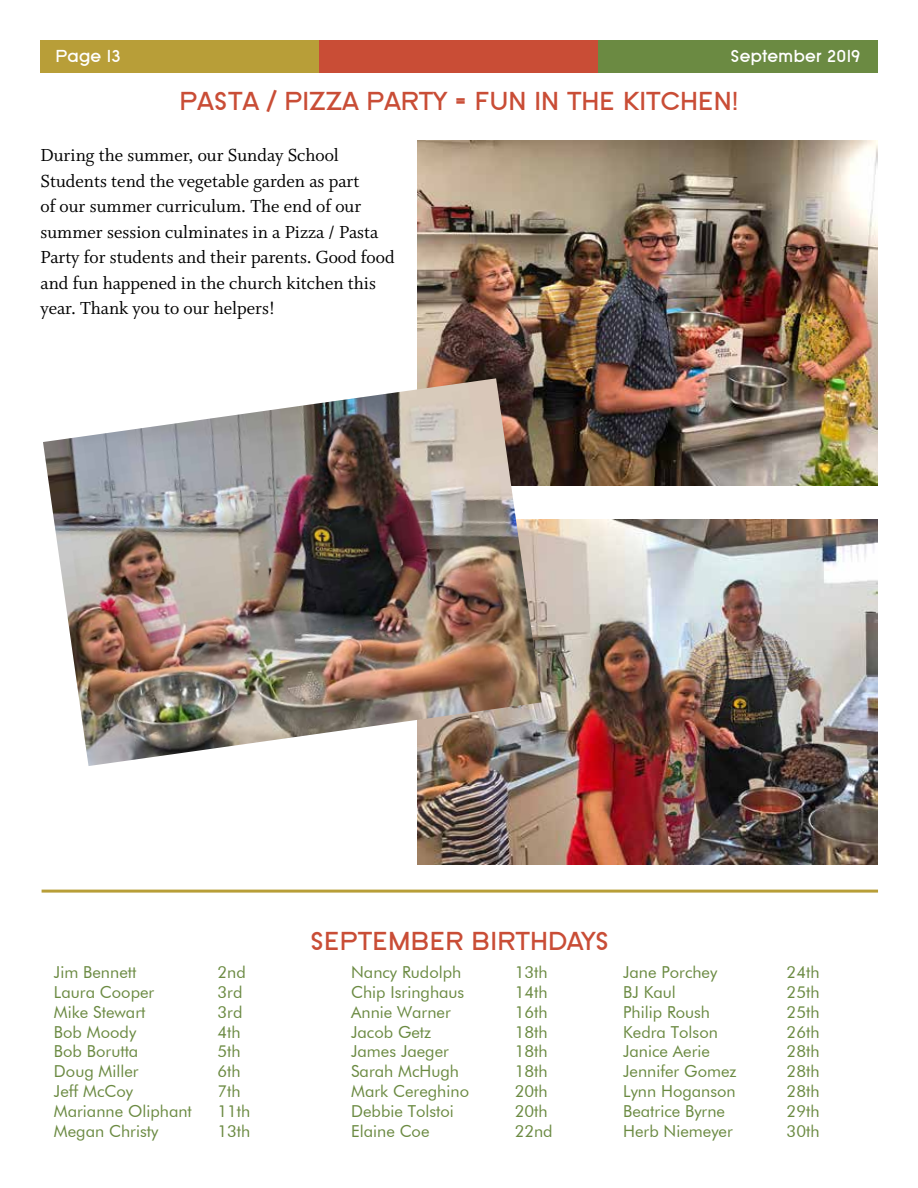
<style>
.page{position:relative;width:918px;height:1188px;background:#fff}
.page>*{position:absolute;margin:0;border:0;box-sizing:border-box;transform-origin:0 0}
.t1{font:700 27px "SF Old Republic";color:#c94d36}
.t2{font:19.5px/25.5px "Whitman";color:#000}
.t3{font:700 18px "SF Old Republic";color:#fff}
.t4{font:16.5px "Futura BT";color:#6b8a42}
</style>
<div class="page">
<div style="left:40px;top:40px;width:280px;height:33px;background:#b89e38"></div>
<div style="left:319px;top:40px;width:279px;height:33px;background:#c94d36"></div>
<div style="left:598px;top:40px;width:280px;height:33px;background:#6b8a42"></div>
<img style="left:417px;top:520px;width:461px;height:345px">
<img style="left:417px;top:140px;width:461px;height:345px">
<img style="left:43px;top:378px;width:499px;height:388px">
<hr style="left:42px;top:890px;width:836px;height:3px;background:#b89e38">
<p class="t3" style="left:55px;top:46px;width:67px">Page 13</p>
<p class="t3" style="left:730px;top:46px;width:132px">September 2019</p>
<h1 class="t1" style="left:179px;top:86px;width:561px">PASTA / PIZZA PARTY = FUN IN THE KITCHEN!</h1>
<p class="t2" style="left:40px;top:143px;width:356px">During the summer, our Sunday School Students tend the vegetable garden as part<br>of our summer curriculum. The end of our summer session culminates in a Pizza / Pasta Party for students and their parents. Good food and fun happened in the church kitchen this year. Thank you to our helpers!</p>
<p class="t4" style="left:54px;top:962px;width:84px">Jim Bennett</p>
<p class="t4" style="left:217px;top:962px;width:30px">2nd</p>
<p class="t4" style="left:54px;top:982px;width:102px">Laura Cooper</p>
<p class="t4" style="left:217px;top:982px;width:26px">3rd</p>
<p class="t4" style="left:54px;top:1002px;width:93px">Mike Stewart</p>
<p class="t4" style="left:217px;top:1002px;width:26px">3rd</p>
<p class="t4" style="left:54px;top:1022px;width:84px">Bob Moody</p>
<p class="t4" style="left:217px;top:1022px;width:25px">4th</p>
<p class="t4" style="left:54px;top:1041px;width:86px">Bob Borutta</p>
<p class="t4" style="left:217px;top:1041px;width:25px">5th</p>
<p class="t4" style="left:54px;top:1061px;width:86px">Doug Miller</p>
<p class="t4" style="left:217px;top:1061px;width:25px">6th</p>
<p class="t4" style="left:54px;top:1081px;width:81px">Jeff McCoy</p>
<p class="t4" style="left:217px;top:1081px;width:25px">7th</p>
<p class="t4" style="left:54px;top:1101px;width:139px">Marianne Oliphant</p>
<p class="t4" style="left:217px;top:1101px;width:34px">11th</p>
<p class="t4" style="left:54px;top:1121px;width:106px">Megan Christy</p>
<p class="t4" style="left:217px;top:1121px;width:34px">13th</p>
<h1 class="t1" style="left:310px;top:926px;width:301px">SEPTEMBER BIRTHDAYS</h1>
<p class="t4" style="left:351px;top:962px;width:112px">Nancy Rudolph</p>
<p class="t4" style="left:515px;top:962px;width:34px">13th</p>
<p class="t4" style="left:351px;top:982px;width:115px">Chip Isringhaus</p>
<p class="t4" style="left:515px;top:982px;width:34px">14th</p>
<p class="t4" style="left:351px;top:1002px;width:101px">Annie Warner</p>
<p class="t4" style="left:515px;top:1002px;width:34px">16th</p>
<p class="t4" style="left:351px;top:1022px;width:82px">Jacob Getz</p>
<p class="t4" style="left:515px;top:1022px;width:34px">18th</p>
<p class="t4" style="left:351px;top:1041px;width:99px">James Jaeger</p>
<p class="t4" style="left:515px;top:1041px;width:34px">18th</p>
<p class="t4" style="left:351px;top:1061px;width:109px">Sarah McHugh</p>
<p class="t4" style="left:515px;top:1061px;width:34px">18th</p>
<p class="t4" style="left:351px;top:1081px;width:119px">Mark Cereghino</p>
<p class="t4" style="left:515px;top:1081px;width:34px">20th</p>
<p class="t4" style="left:351px;top:1101px;width:104px">Debbie Tolstoi</p>
<p class="t4" style="left:515px;top:1101px;width:34px">20th</p>
<p class="t4" style="left:351px;top:1121px;width:80px">Elaine Coe</p>
<p class="t4" style="left:515px;top:1121px;width:40px">22nd</p>
<p class="t4" style="left:623px;top:962px;width:96px">Jane Porchey</p>
<p class="t4" style="left:787px;top:962px;width:34px">24th</p>
<p class="t4" style="left:623px;top:982px;width:54px">BJ Kaul</p>
<p class="t4" style="left:787px;top:982px;width:34px">25th</p>
<p class="t4" style="left:623px;top:1002px;width:89px">Philip Roush</p>
<p class="t4" style="left:787px;top:1002px;width:34px">25th</p>
<p class="t4" style="left:623px;top:1022px;width:96px">Kedra Tolson</p>
<p class="t4" style="left:787px;top:1022px;width:34px">26th</p>
<p class="t4" style="left:623px;top:1041px;width:88px">Janice Aerie</p>
<p class="t4" style="left:787px;top:1041px;width:34px">28th</p>
<p class="t4" style="left:623px;top:1061px;width:115px">Jennifer Gomez</p>
<p class="t4" style="left:787px;top:1061px;width:34px">28th</p>
<p class="t4" style="left:623px;top:1081px;width:114px">Lynn Hoganson</p>
<p class="t4" style="left:787px;top:1081px;width:34px">28th</p>
<p class="t4" style="left:623px;top:1101px;width:103px">Beatrice Byrne</p>
<p class="t4" style="left:787px;top:1101px;width:34px">29th</p>
<p class="t4" style="left:623px;top:1121px;width:111px">Herb Niemeyer</p>
<p class="t4" style="left:787px;top:1121px;width:34px">30th</p>
</div>
